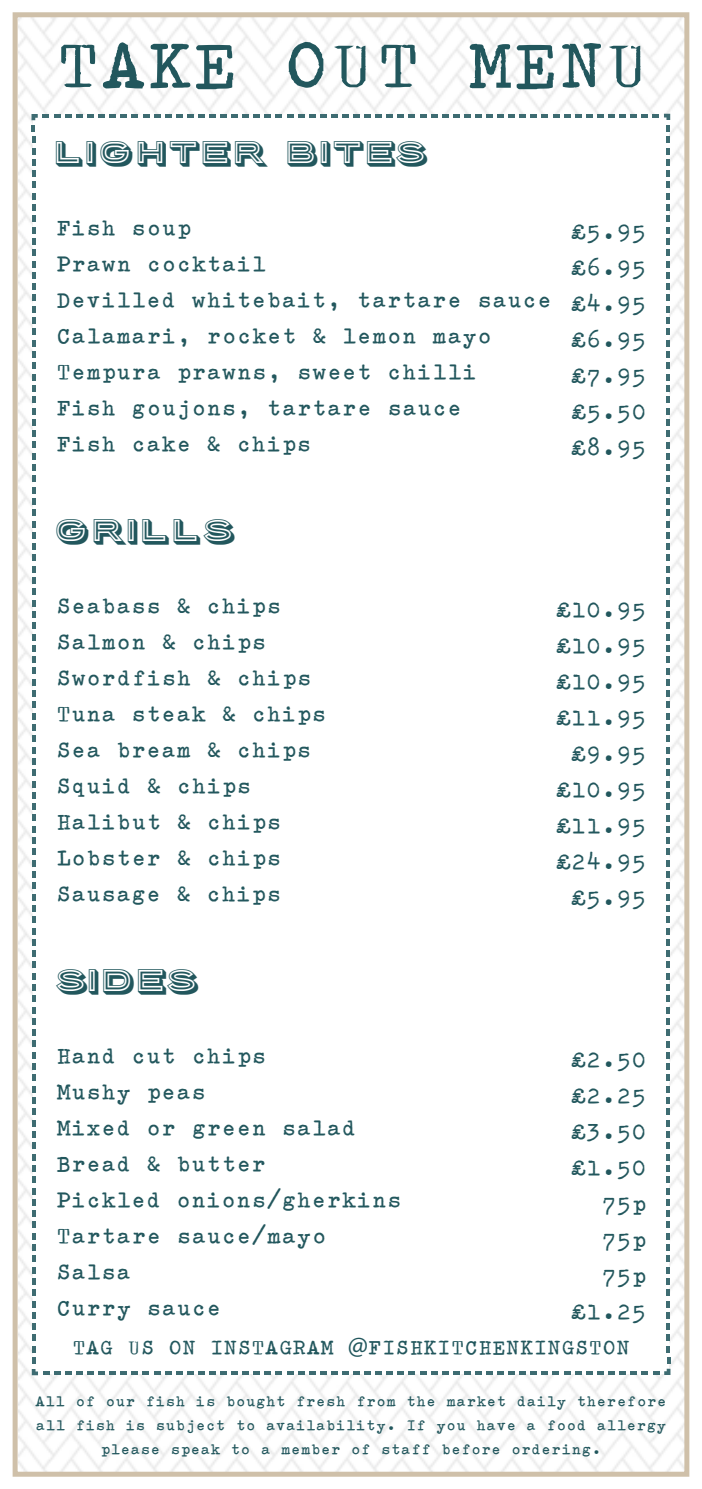
<style>
.page{position:relative;width:702px;height:1489px;background:#fff}
.page>*{position:absolute;margin:0;border:0;box-sizing:border-box;transform-origin:0 0}
.t1{font:700 30px/36px "Splendid 66";color:#22575d}
.t2{font:30px "Porter Sans Block";color:#22575d}
.t3{font:700 27.5px "Splendid 66";color:#22575d}
.t4{font:700 20px/24px "Splendid 66";color:#22575d;text-align:center}
.s1{font-family:"Myriad Pro";font-weight:400}
</style>
<div class="page">
<img style="left:19px;top:18px;width:664px;height:1452px">
<div style="left:13px;top:12px;width:676px;height:1464px;border:5px solid #cfc0a9"></div>
<div style="left:33px;top:115px;width:635px;height:1258px;background:#fff"></div>
<svg style="left:32px;top:442px;width:4px;height:638px"></svg>
<svg style="left:32px;top:137px;width:4px;height:299px"></svg>
<svg style="left:666px;top:137px;width:4px;height:333px"></svg>
<svg style="left:666px;top:476px;width:4px;height:299px"></svg>
<svg style="left:31px;top:114px;width:639px;height:17px"></svg>
<svg style="left:653px;top:781px;width:17px;height:593px"></svg>
<svg style="left:32px;top:1086px;width:615px;height:289px"></svg>
<svg style="left:61px;top:45px;width:34px;height:42px"></svg>
<svg style="left:103px;top:42px;width:41px;height:46px"></svg>
<svg style="left:151px;top:44px;width:39px;height:44px"></svg>
<svg style="left:196px;top:45px;width:37px;height:44px"></svg>
<svg style="left:288px;top:42px;width:35px;height:46px"></svg>
<svg style="left:334px;top:46px;width:32px;height:41px"></svg>
<svg style="left:381px;top:45px;width:34px;height:42px"></svg>
<svg style="left:469px;top:44px;width:85px;height:45px"></svg>
<svg style="left:562px;top:43px;width:39px;height:45px"></svg>
<svg style="left:609px;top:46px;width:31px;height:41px"></svg>
<p class="t2" style="left:56px;top:133px;width:376px">LIGHTER BITES</p>
<p class="t1" style="left:56px;top:208px;width:497px">Fish soup<br>Prawn cocktail<br>Devilled whitebait, tartare sauce<br>Calamari, rocket &amp; lemon mayo<br>Tempura prawns, sweet chilli<br>Fish goujons, tartare sauce<br>Fish cake &amp; chips</p>
<p class="t1" style="left:571px;top:212px;width:77px;text-align:justify">£5.95 £6.95 £4.95 £6.95 £7.95 £5.50 £8.95</p>
<p class="t2" style="left:56px;top:511px;width:183px">GRILLS</p>
<p class="t1" style="left:56px;top:586px;width:272px">Seabass &amp; chips<br>Salmon &amp; chips<br>Swordfish &amp; chips<br>Tuna steak &amp; chips<br>Sea bream &amp; chips<br>Squid &amp; chips<br>Halibut &amp; chips<br>Lobster &amp; chips<br>Sausage &amp; chips</p>
<p class="t2" style="left:56px;top:961px;width:147px">SIDES</p>
<p class="t1" style="left:56px;top:1036px;width:347px">Hand cut chips<br>Mushy peas<br>Mixed or green salad<br>Bread &amp; butter<br>Pickled onions/gherkins<br>Tartare sauce/mayo<br>Salsa<br>Curry sauce</p>
<p class="t1" style="left:556px;top:590px;width:92px;text-align:center">£10.95 £10.95 £10.95 £11.95 £9.95 £10.95 £11.95 £24.95 £5.95</p>
<p class="t1" style="left:571px;top:1040px;width:77px;text-align:right">£2.50 £2.25 £3.50 £1.50<br>75p<br>75p<br>75p £1.25</p>
<p class="t3" style="left:72px;top:1332px;width:559px">TAG US ON INSTAGRAM <span class="s1">@</span>FISHKITCHENKINGSTON</p>
<p class="t4" style="left:35px;top:1387px;width:633px">All of our fish is bought fresh from the market daily therefore all fish is subject to availability. If you have a food allergy please speak to a member of staff before ordering.</p>
</div>
